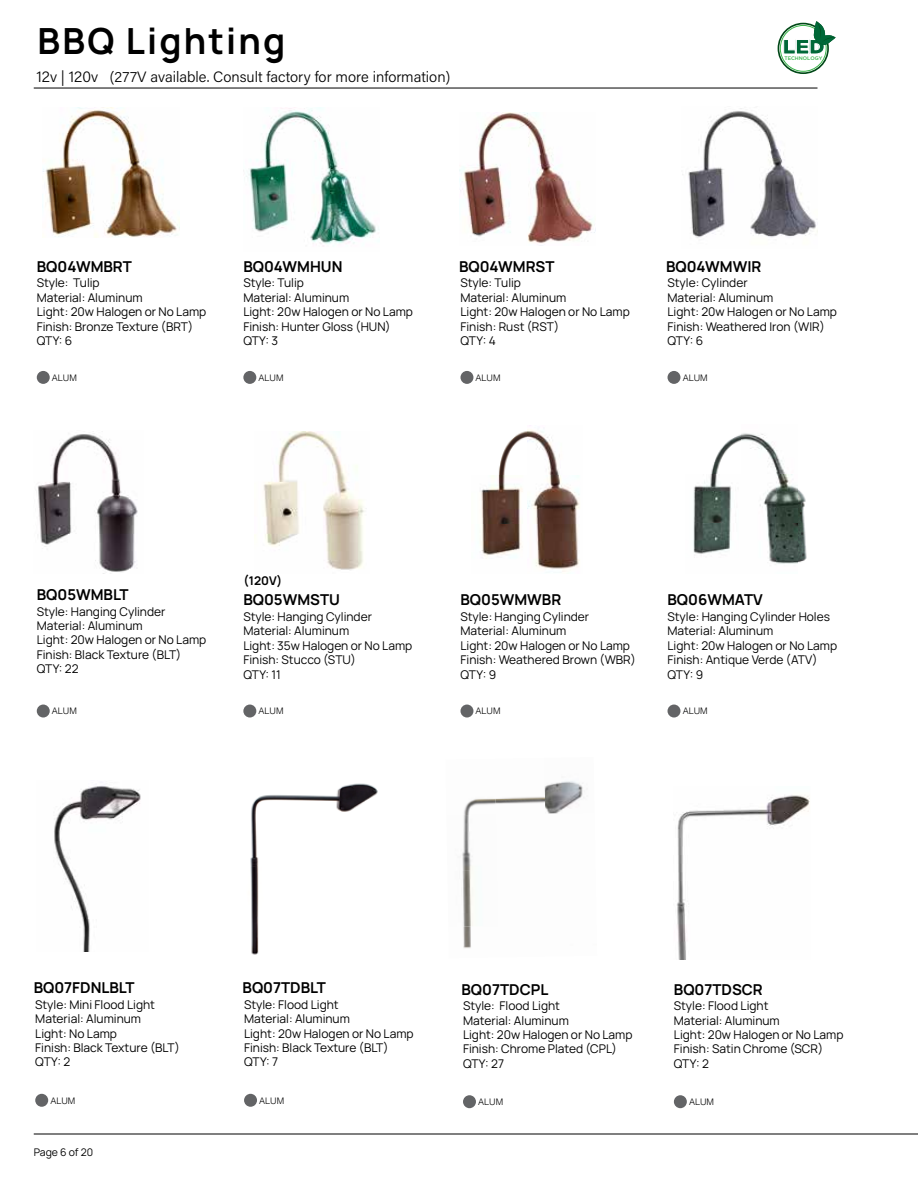
<style>
.page{position:relative;width:918px;height:1188px;background:#fff}
.page>*{position:absolute;margin:0;border:0;box-sizing:border-box;transform-origin:0 0}
.t1{font:700 36px "Manrope";letter-spacing:.06em;color:#000}
.t2{font:900 20.7px "Gotham";color:#006838}
.t3{font:700 15px "Manrope";color:#000}
.t4{font:15px "Acumin Variable Concept";color:#000}
.t5{font:12px/14.4px "Manrope";color:#000}
.t6{font:700 12px "Manrope";color:#000}
.t7{font:10.5px "Manrope";color:#000}
.t8{font:300 9px "Helvetica";color:#000}
.t9{font:500 5.1px "Gotham";color:#39b54a}
</style>
<div class="page">
<hr style="left:34px;top:1134px;width:884px;height:1px;background:#000">
<hr style="left:34px;top:88px;width:784px;height:1px;background:#000">
<svg style="left:777px;top:22px;width:53px;height:53px"></svg>
<svg style="left:778px;top:24px;width:50px;height:49px"></svg>
<div style="left:778px;top:23px;width:51px;height:51px;border:2px solid #004817;border-radius:50%"></div>
<div style="left:780px;top:25px;width:46px;height:47px;border:1px solid #39b54a;border-radius:50%"></div>
<svg style="left:783px;top:21px;width:53px;height:34px"></svg>
<img style="left:43px;top:108px;width:135px;height:129px">
<img style="left:246px;top:108px;width:133px;height:139px">
<div style="left:37px;top:371px;width:13px;height:13px;background:#636466;border-radius:50%"></div>
<div style="left:243px;top:371px;width:13px;height:13px;background:#636466;border-radius:50%"></div>
<img style="left:682px;top:108px;width:136px;height:130px">
<img style="left:459px;top:112px;width:136px;height:131px">
<div style="left:461px;top:371px;width:12px;height:13px;background:#636466;border-radius:50%"></div>
<div style="left:668px;top:371px;width:12px;height:13px;background:#636466;border-radius:50%"></div>
<img style="left:498px;top:425px;width:62px;height:50px">
<img style="left:481px;top:475px;width:99px;height:97px">
<img style="left:693px;top:433px;width:114px;height:131px">
<img style="left:254px;top:432px;width:111px;height:138px">
<img style="left:37px;top:434px;width:101px;height:138px">
<div style="left:243px;top:705px;width:13px;height:13px;background:#636466;border-radius:50%"></div>
<div style="left:461px;top:705px;width:12px;height:13px;background:#636466;border-radius:50%"></div>
<div style="left:668px;top:705px;width:12px;height:13px;background:#636466;border-radius:50%"></div>
<div style="left:37px;top:705px;width:13px;height:13px;background:#636466;border-radius:50%"></div>
<img style="left:464px;top:781px;width:120px;height:33px">
<img style="left:462px;top:814px;width:9px;height:55px">
<img style="left:545px;top:813px;width:39px;height:1px">
<img style="left:462px;top:869px;width:11px;height:56px">
<img style="left:463px;top:925px;width:10px;height:24px">
<img style="left:54px;top:785px;width:87px;height:167px">
<img style="left:250px;top:783px;width:128px;height:172px">
<img style="left:677px;top:795px;width:133px;height:164px">
<div style="left:35px;top:1094px;width:13px;height:13px;background:#636466;border-radius:50%"></div>
<div style="left:463px;top:1095px;width:13px;height:13px;background:#636466;border-radius:50%"></div>
<div style="left:244px;top:1094px;width:13px;height:13px;background:#636466;border-radius:50%"></div>
<div style="left:674px;top:1095px;width:13px;height:13px;background:#636466;border-radius:50%"></div>
<h1 class="t1" style="left:38px;top:19px;width:249px">BBQ Lighting</h1>
<p class="t4" style="left:36px;top:67px;width:415px">12v | 120v (277V available. Consult factory for more information)</p>
<h2 class="t2" style="left:783px;top:32px;width:43px">LED</h2>
<p class="t9" style="left:784px;top:54px;width:39px">TECHNOLOGY</p>
<p class="t3" style="left:37px;top:257px;width:97px">BQ04WMBRT</p>
<p class="t3" style="left:243px;top:257px;width:101px">BQ04WMHUN</p>
<p class="t5" style="left:37px;top:276px;width:171px">Style: Tulip<br>Material: Aluminum<br>Light: 20w Halogen or No Lamp<br>Finish: Bronze Texture (BRT)<br>QTY: 6</p>
<p class="t5" style="left:243px;top:276px;width:171px">Style: Tulip<br>Material: Aluminum<br>Light: 20w Halogen or No Lamp<br>Finish: Hunter Gloss (HUN)<br>QTY: 3</p>
<p class="t8" style="left:52px;top:370px;width:27px">ALUM</p>
<p class="t8" style="left:259px;top:370px;width:27px">ALUM</p>
<p class="t3" style="left:459px;top:257px;width:97px">BQ04WMRST</p>
<p class="t3" style="left:666px;top:257px;width:97px">BQ04WMWIR</p>
<p class="t5" style="left:460px;top:276px;width:171px">Style: Tulip<br>Material: Aluminum<br>Light: 20w Halogen or No Lamp<br>Finish: Rust (RST)<br>QTY: 4</p>
<p class="t5" style="left:668px;top:276px;width:171px">Style: Cylinder<br>Material: Aluminum<br>Light: 20w Halogen or No Lamp<br>Finish: Weathered Iron (WIR)<br>QTY: 6</p>
<p class="t8" style="left:476px;top:370px;width:27px">ALUM</p>
<p class="t8" style="left:683px;top:370px;width:27px">ALUM</p>
<p class="t6" style="left:243px;top:573px;width:40px">(120V)</p>
<p class="t3" style="left:37px;top:585px;width:93px">BQ05WMBLT</p>
<p class="t3" style="left:243px;top:590px;width:98px">BQ05WMSTU</p>
<p class="t3" style="left:460px;top:590px;width:102px">BQ05WMWBR</p>
<p class="t3" style="left:668px;top:590px;width:97px">BQ06WMATV</p>
<p class="t5" style="left:37px;top:604px;width:171px">Style: Hanging Cylinder<br>Material: Aluminum<br>Light: 20w Halogen or No Lamp<br>Finish: Black Texture (BLT)<br>QTY: 22</p>
<p class="t8" style="left:52px;top:703px;width:27px">ALUM</p>
<p class="t8" style="left:259px;top:703px;width:27px">ALUM</p>
<p class="t8" style="left:476px;top:703px;width:27px">ALUM</p>
<p class="t8" style="left:683px;top:703px;width:27px">ALUM</p>
<p class="t5" style="left:243px;top:610px;width:171px">Style: Hanging Cylinder<br>Material: Aluminum<br>Light: 35w Halogen or No Lamp<br>Finish: Stucco (STU)<br>QTY: 11</p>
<p class="t5" style="left:461px;top:610px;width:177px">Style: Hanging Cylinder<br>Material: Aluminum<br>Light: 20w Halogen or No Lamp<br>Finish: Weathered Brown (WBR)<br>QTY: 9</p>
<p class="t5" style="left:668px;top:610px;width:171px">Style: Hanging Cylinder Holes<br>Material: Aluminum<br>Light: 20w Halogen or No Lamp<br>Finish: Antique Verde (ATV)<br>QTY: 9</p>
<p class="t3" style="left:34px;top:978px;width:102px">BQ07FDNLBLT</p>
<p class="t3" style="left:243px;top:978px;width:85px">BQ07TDBLT</p>
<p class="t3" style="left:462px;top:980px;width:88px">BQ07TDCPL</p>
<p class="t3" style="left:674px;top:980px;width:91px">BQ07TDSCR</p>
<p class="t5" style="left:35px;top:997px;width:146px">Style: Mini Flood Light<br>Material: Aluminum<br>Light: No Lamp<br>Finish: Black Texture (BLT)<br>QTY: 2</p>
<p class="t5" style="left:463px;top:999px;width:171px">Style: Flood Light<br>Material: Aluminum<br>Light: 20w Halogen or No Lamp<br>Finish: Chrome Plated (CPL)<br>QTY: 27</p>
<p class="t5" style="left:244px;top:997px;width:171px">Style: Flood Light<br>Material: Aluminum<br>Light: 20w Halogen or No Lamp<br>Finish: Black Texture (BLT)<br>QTY: 7</p>
<p class="t5" style="left:674px;top:999px;width:171px">Style: Flood Light<br>Material: Aluminum<br>Light: 20w Halogen or No Lamp<br>Finish: Satin Chrome (SCR)<br>QTY: 2</p>
<p class="t8" style="left:50px;top:1093px;width:27px">ALUM</p>
<p class="t8" style="left:259px;top:1093px;width:27px">ALUM</p>
<p class="t8" style="left:478px;top:1094px;width:27px">ALUM</p>
<p class="t8" style="left:689px;top:1094px;width:27px">ALUM</p>
<p class="t7" style="left:34px;top:1145px;width:61px">Page 6 of 20</p>
</div>
